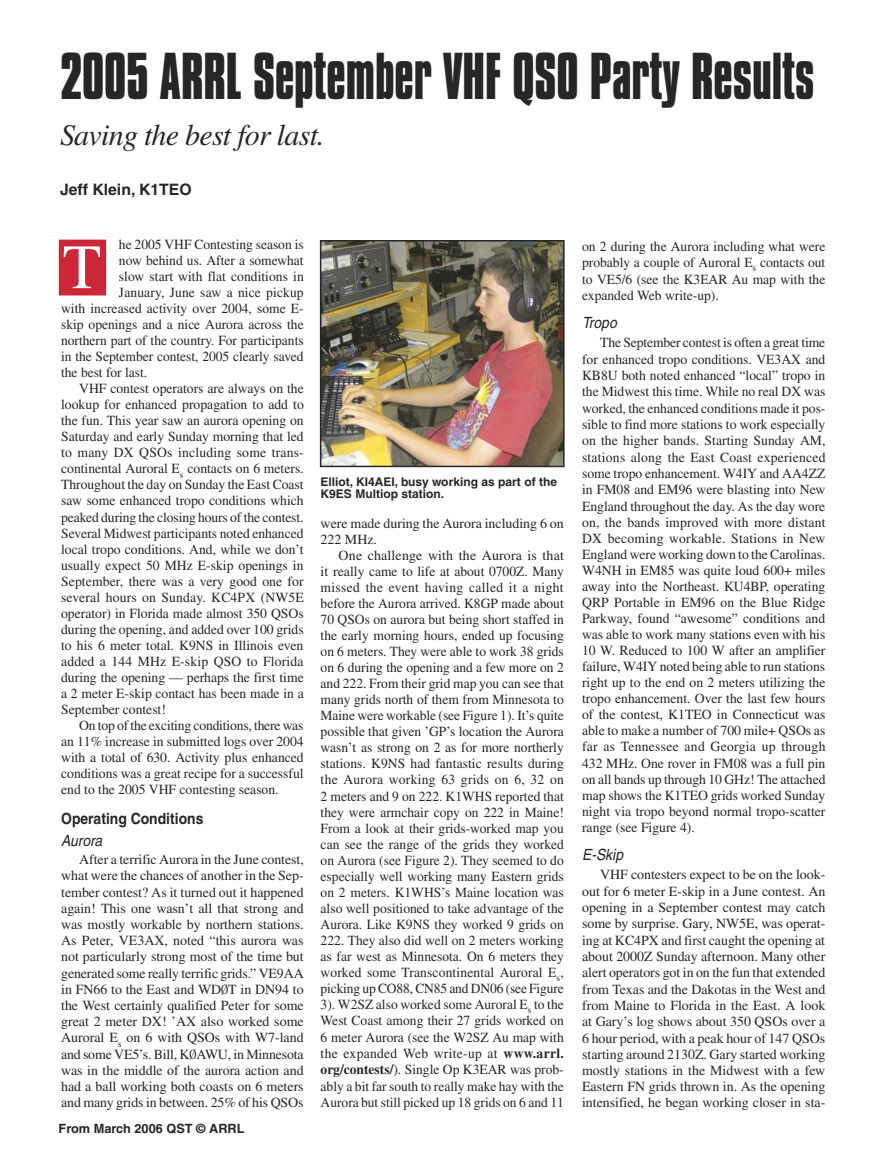
<style>
.page{position:relative;width:885px;height:1161px;background:#fff}
.page>*{position:absolute;margin:0;border:0;box-sizing:border-box;transform-origin:0 0}
.t1{font:63px "Times";color:#fff}
.t2{font:700 57px "Compacta BT";color:#272525;scale:.85 1}
.t3{font:italic 30px "Times";letter-spacing:-.025em;color:#272525}
.t4{font:700 15.75px "Helvetica";color:#272525}
.t5{font:700 15.45px "Helvetica";color:#272525;scale:.9 1}
.t6{font:italic 15.45px "Helvetica";color:#272525;scale:.9 1}
.t7{font:13.95px/16.2px "Times";color:#272525;text-align:justify}
.t8{font:700 12.75px "Helvetica";color:#272525}
.t9{font:700 12px/12.8px "Helvetica";color:#272525}
.s1{font-weight:700}
</style>
<div class="page">
<img style="left:323px;top:243px;width:238px;height:221px">
<div style="left:320px;top:240px;width:244px;height:227px;border:2px solid #272525"></div>
<div style="left:59px;top:240px;width:46px;height:55px;background:#cc2639"></div>
<h2 class="t2" style="left:60px;top:41px;width:888px">2005 ARRL September VHF QSO Party Results</h2>
<h3 class="t3" style="left:60px;top:119px;width:266px">Saving the best for last.</h3>
<p class="t4" style="left:60px;top:180px;width:133px">Jeff Klein, K1TEO</p>
<p class="t7" style="left:119px;top:236px;width:186px">he 2005 VHF Contesting season is</p>
<p class="t7" style="left:119px;top:252px;width:186px">now behind us. After a somewhat</p>
<p class="t7" style="left:119px;top:268px;width:186px">slow start with flat conditions in</p>
<p class="t7" style="left:119px;top:284px;width:186px">January, June saw a nice pickup</p>
<p class="t7" style="left:61px;top:300px;width:244px">with increased activity over 2004, some E-</p>
<p class="t7" style="left:61px;top:316px;width:244px">skip openings and a nice Aurora across the</p>
<p class="t7" style="left:61px;top:332px;width:244px">northern part of the country. For participants</p>
<p class="t7" style="left:61px;top:348px;width:244px">in the September contest, 2005 clearly saved</p>
<p class="t7" style="left:61px;top:364px;width:87px">the best for last.</p>
<p class="t7" style="left:79px;top:380px;width:226px">VHF contest operators are always on the</p>
<p class="t7" style="left:61px;top:396px;width:244px">lookup for enhanced propagation to add to</p>
<p class="t7" style="left:61px;top:412px;width:244px">the fun. This year saw an aurora opening on</p>
<p class="t7" style="left:61px;top:428px;width:244px">Saturday and early Sunday morning that led</p>
<p class="t7" style="left:61px;top:444px;width:244px">to many DX QSOs including some trans-</p>
<p class="t7" style="left:61px;top:461px;width:244px">continental Auroral E<sub>s</sub> contacts on 6 meters.</p>
<p class="t7" style="left:61px;top:477px;width:244px">Throughout the day on Sunday the East Coast</p>
<p class="t7" style="left:61px;top:493px;width:244px">saw some enhanced tropo conditions which</p>
<p class="t7" style="left:61px;top:509px;width:244px">peaked during the closing hours of the contest.</p>
<p class="t7" style="left:61px;top:525px;width:244px">Several Midwest participants noted enhanced</p>
<p class="t7" style="left:61px;top:541px;width:244px">local tropo conditions. And, while we don’t</p>
<p class="t7" style="left:61px;top:557px;width:244px">usually expect 50 MHz E-skip openings in</p>
<p class="t7" style="left:61px;top:573px;width:244px">September, there was a very good one for</p>
<p class="t7" style="left:61px;top:589px;width:244px">several hours on Sunday. KC4PX (NW5E</p>
<p class="t7" style="left:61px;top:605px;width:244px">operator) in Florida made almost 350 QSOs</p>
<p class="t7" style="left:61px;top:621px;width:244px">during the opening, and added over 100 grids</p>
<p class="t7" style="left:61px;top:637px;width:244px">to his 6 meter total. K9NS in Illinois even</p>
<p class="t7" style="left:61px;top:653px;width:244px">added a 144 MHz E-skip QSO to Florida</p>
<p class="t7" style="left:61px;top:669px;width:244px">during the opening — perhaps the first time</p>
<p class="t7" style="left:61px;top:685px;width:244px">a 2 meter E-skip contact has been made in a</p>
<p class="t7" style="left:61px;top:701px;width:106px">September contest!</p>
<p class="t7" style="left:79px;top:717px;width:226px">On top of the exciting conditions, there was</p>
<p class="t7" style="left:61px;top:733px;width:244px">an 11% increase in submitted logs over 2004</p>
<p class="t7" style="left:61px;top:749px;width:244px">with a total of 630. Activity plus enhanced</p>
<p class="t7" style="left:61px;top:765px;width:244px">conditions was a great recipe for a successful</p>
<p class="t7" style="left:61px;top:782px;width:219px">end to the 2005 VHF contesting season.</p>
<p class="t5" style="left:61px;top:809px;width:159px">Operating Conditions</p>
<p class="t6" style="left:61px;top:831px;width:47px">Aurora</p>
<p class="t7" style="left:61px;top:851px;width:244px;text-indent:18px">After a terrific Aurora in the June contest, what were the chances of another in the Sep&shy;tember contest? As it turned out it happened again! This one wasn’t all that strong and was mostly workable by northern stations.<br>As Peter, VE3AX, noted “this aurora was not particularly strong most of the time but generated some really terrific grids.” VE9AA in FN66 to the East and WDØT in DN94 to the West certainly qualified Peter for some great 2 meter DX! ’AX also worked some Auroral E<sub>s</sub> on 6 with QSOs with W7-land and some VE5’s. Bill, KØAWU, in Minnesota was in the middle of the aurora action and had a ball working both coasts on 6 meters and many grids in between. 25% of his QSOs</p>
<h1 class="t1" style="left:63px;top:232px;width:40px">T</h1>
<p class="t8" style="left:58px;top:1120px;width:187px">From March 2006 QST © ARRL</p>
<p class="t9" style="left:320px;top:475px;width:238px">Elliot, KI4AEI, busy working as part of the<br>K9ES Multiop station.</p>
<p class="t7" style="left:320px;top:515px;width:244px">were made during the Aurora including 6 on<br>222 MHz.</p>
<p class="t7" style="left:320px;top:547px;width:245px;text-indent:18px">One challenge with the Aurora is that it really came to life at about 0700Z. Many missed the event having called it a night before the Aurora arrived. K8GP made about 70 QSOs on aurora but being short staffed in the early morning hours, ended up focusing on 6 meters. They were able to work 38 grids on 6 during the opening and a few more on 2 and 222. From their grid map you can see that many grids north of them from Minnesota to Maine were workable (see Figure 1). It’s quite possible that given ’GP’s location the Aurora wasn’t as strong on 2 as for more northerly stations. K9NS had fantastic results during the Aurora working 63 grids on 6, 32 on 2 meters and 9 on 222. K1WHS reported that they were armchair copy on 222 in Maine!<br>From a look at their grids-worked map you can see the range of the grids they worked on Aurora (see Figure 2). They seemed to do especially well working many Eastern grids on 2 meters. K1WHS’s Maine location was also well positioned to take advantage of the Aurora. Like K9NS they worked 9 grids on 222. They also did well on 2 meters working as far west as Minnesota. On 6 meters they worked some Transcontinental Auroral E<sub>s</sub>, picking up CO88, CN85 and DN06 (see Figure 3). W2SZ also worked some Auroral E<sub>s</sub> to the West Coast among their 27 grids worked on 6 meter Aurora (see the W2SZ Au map with the expanded Web write-up at <span class="s1">www.arrl. org/contests/</span>). Single Op K3EAR was prob&shy;ably a bit far south to really make hay with the Aurora but still picked up 18 grids on 6 and 11</p>
<p class="t7" style="left:582px;top:238px;width:245px">on 2 during the Aurora including what were probably a couple of Auroral E<sub>s</sub> contacts out to VE5/6 (see the K3EAR Au map with the expanded Web write-up).</p>
<p class="t6" style="left:582px;top:314px;width:40px">Tropo</p>
<p class="t7" style="left:582px;top:334px;width:245px;text-indent:18px">The September contest is often a great time for enhanced tropo conditions. VE3AX and KB8U both noted enhanced “local” tropo in the Midwest this time. While no real DX was worked, the enhanced conditions made it pos&shy;sible to find more stations to work especially on the higher bands. Starting Sunday AM, stations along the East Coast experienced some tropo enhancement. W4IY and AA4ZZ in FM08 and EM96 were blasting into New England throughout the day. As the day wore on, the bands improved with more distant DX becoming workable. Stations in New England were working down to the Carolinas.<br>W4NH in EM85 was quite loud 600+ miles away into the Northeast. KU4BP, operating QRP Portable in EM96 on the Blue Ridge Parkway, found “awesome” conditions and was able to work many stations even with his 10 W. Reduced to 100 W after an amplifier failure, W4IY noted being able to run stations right up to the end on 2 meters utilizing the tropo enhancement. Over the last few hours of the contest, K1TEO in Connecticut was able to make a number of 700 mile+ QSOs as far as Tennessee and Georgia up through 432 MHz. One rover in FM08 was a full pin on all bands up through 10 GHz! The attached map shows the K1TEO grids worked Sunday night via tropo beyond normal tropo-scatter range (see Figure 4).</p>
<p class="t6" style="left:582px;top:846px;width:47px">E-Skip</p>
<p class="t7" style="left:582px;top:866px;width:245px;text-indent:18px">VHF contesters expect to be on the look&shy;out for 6 meter E-skip in a June contest. An opening in a September contest may catch some by surprise. Gary, NW5E, was operat&shy;ing at KC4PX and first caught the opening at about 2000Z Sunday afternoon. Many other alert operators got in on the fun that extended from Texas and the Dakotas in the West and from Maine to Florida in the East. A look at Gary’s log shows about 350 QSOs over a 6 hour period, with a peak hour of 147 QSOs starting around 2130Z. Gary started working mostly stations in the Midwest with a few Eastern FN grids thrown in. As the opening intensified, he began working closer in sta-</p>
</div>
